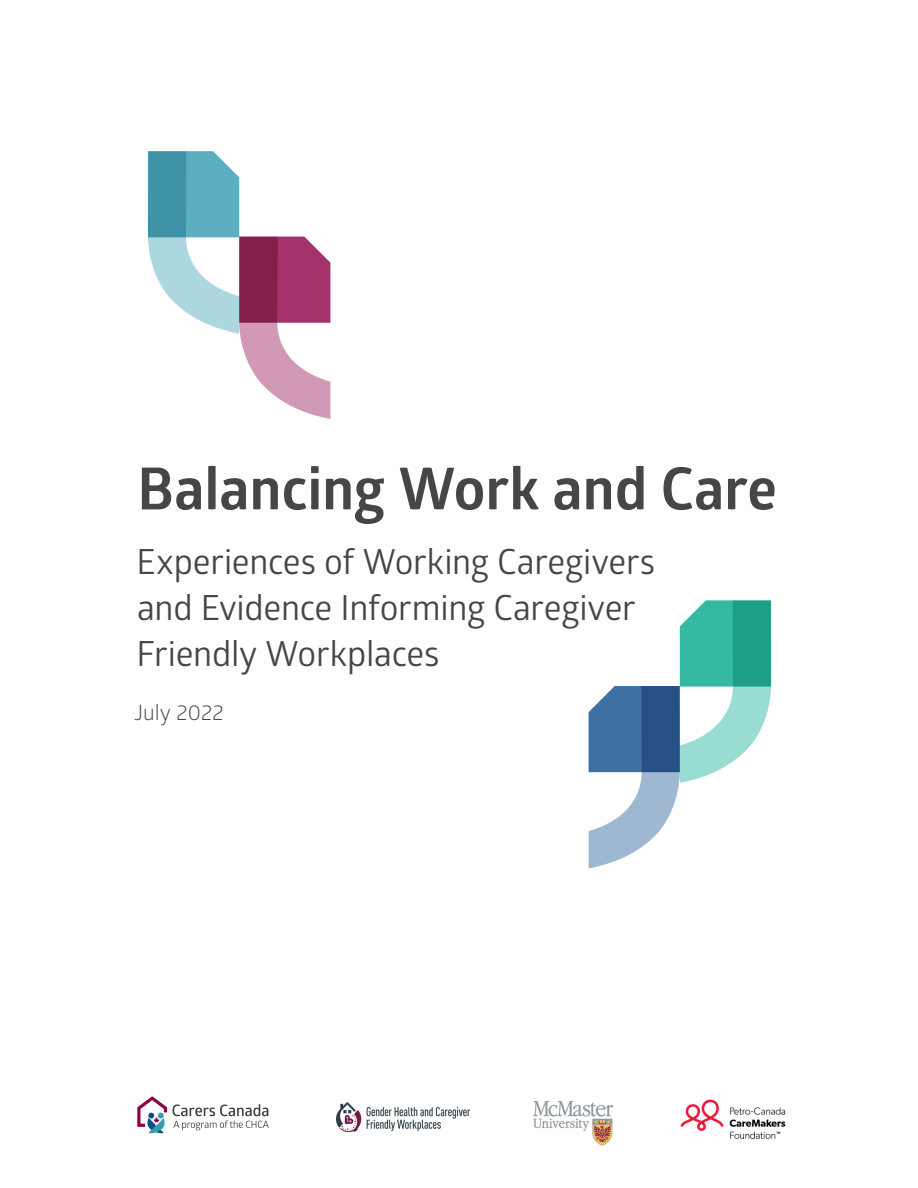
<style>
.page{position:relative;width:918px;height:1188px;background:#fff}
.page>*{position:absolute;margin:0;border:0;box-sizing:border-box;transform-origin:0 0}
.t1{font:700 58.2px "Glober";color:#464547}
.t2{font:34.65px/46.2px "Glober";letter-spacing:-.01em;color:#464547}
.t3{font:21.15px "Glober";letter-spacing:.005em;color:#464547}
</style>
<div class="page">
<svg style="left:148px;top:151px;width:182px;height:268px"></svg>
<svg style="left:589px;top:600px;width:182px;height:269px"></svg>
<img style="left:680px;top:1099px;width:106px;height:40px">
<img style="left:533px;top:1102px;width:80px;height:44px">
<img style="left:336px;top:1103px;width:133px;height:28px">
<svg style="left:137px;top:1097px;width:132px;height:37px"></svg>
<p class="t1" style="left:137px;top:447px;width:641px">Balancing Work and Care</p>
<p class="t2" style="left:137px;top:537px;width:520px">Experiences of Working Caregivers and Evidence Informing Caregiver<br>Friendly Workplaces</p>
<p class="t3" style="left:134px;top:697px;width:91px">July 2022</p>
</div>
